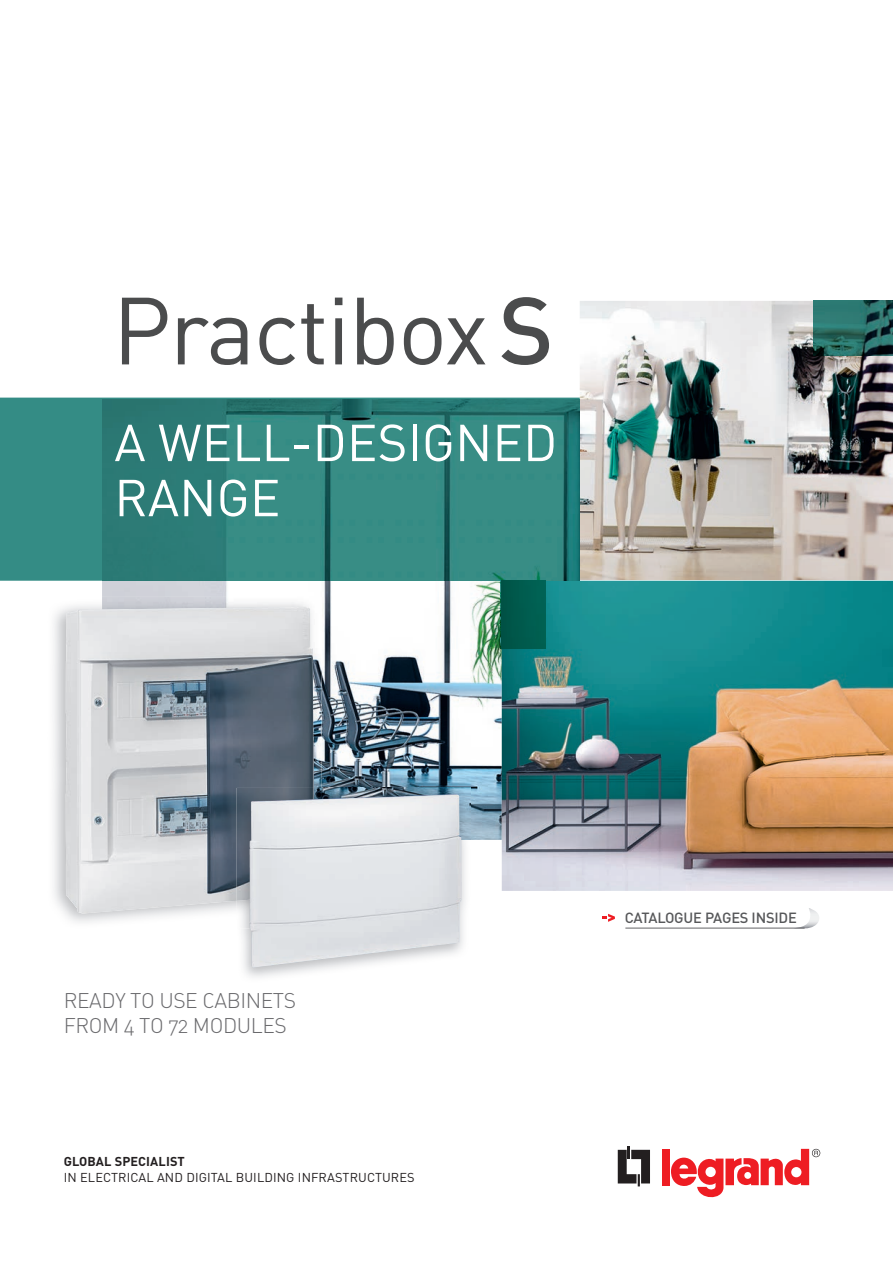
<style>
.page{position:relative;width:893px;height:1263px;background:#fff}
.page>*{position:absolute;margin:0;border:0;box-sizing:border-box;transform-origin:0 0}
.t1{font:93.75px "DIN Pro";letter-spacing:-.02em;color:#4b4c4d}
.t2{font:51.15px/55.1px "DIN Pro";color:#fff}
.t3{font:21px/25.5px "DIN Light Alternate";letter-spacing:-.02em;color:#69696c}
.t4{font:500 14.55px "DIN Pro";letter-spacing:-.015em;color:#57585a}
.t5{font:12.75px "DIN Pro";letter-spacing:.01em;color:#231f20}
.t6{font:700 12.75px "DIN Pro";letter-spacing:.01em;color:#231f20}
.s1{font-weight:500}
</style>
<div class="page">
<svg style="left:618px;top:1147px;width:32px;height:39px"></svg>
<div style="left:662px;top:1149px;width:8px;height:36px;background:#ee1d23"></div>
<svg style="left:671px;top:1149px;width:149px;height:48px"></svg>
<img style="left:102px;top:581px;width:400px;height:259px">
<img style="left:580px;top:301px;width:313px;height:280px">
<img style="left:502px;top:581px;width:391px;height:310px">
<div style="left:0;top:398px;width:580px;height:183px;background:#348c85"></div>
<img style="left:102px;top:400px;width:478px;height:181px">
<img style="left:501px;top:581px;width:45px;height:68px">
<img style="left:814px;top:301px;width:79px;height:54px">
<img style="left:102px;top:597px;width:219px;height:191px">
<img style="left:66px;top:607px;width:248px;height:306px">
<svg style="left:792px;top:908px;width:27px;height:20px"></svg>
<hr style="left:625px;top:928px;width:180px;height:1px;background:#636366">
<svg style="left:602px;top:914px;width:13px;height:8px"></svg>
<img style="left:242px;top:840px;width:223px;height:137px">
<img style="left:314px;top:788px;width:156px;height:52px">
<img style="left:237px;top:840px;width:84px;height:88px">
<img style="left:237px;top:788px;width:77px;height:113px">
<img style="left:347px;top:794px;width:108px;height:4px">
<h1 class="t1" style="left:112px;top:267px;width:443px">Practibox<span class="s1">S</span></h1>
<h2 class="t2" style="left:114px;top:413px;width:445px">A WELL-DESIGNED<br>RANGE</h2>
<h3 class="t3" style="left:64px;top:990px;width:234px">READY TO USE CABINETS<br>FROM 4 TO 72 MODULES</h3>
<p class="t6" style="left:64px;top:1152px;width:123px">GLOBAL SPECIALIST</p>
<p class="t5" style="left:64px;top:1169px;width:352px">IN ELECTRICAL AND DIGITAL BUILDING INFRASTRUCTURES</p>
<p class="t4" style="left:625px;top:907px;width:174px">CATALOGUE PAGES INSIDE</p>
</div>
